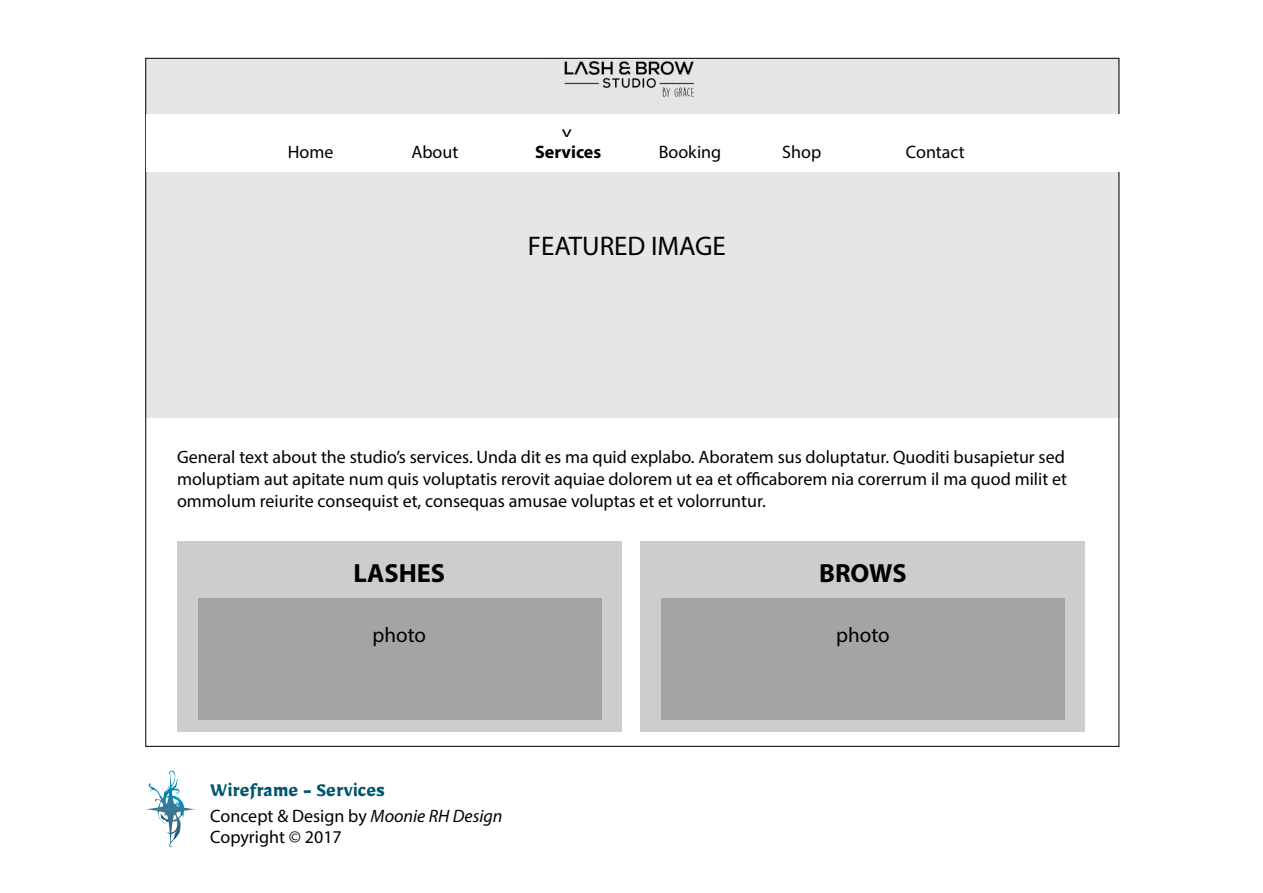
<style>
.page{position:relative;width:1263px;height:893px;background:#fff}
.page>*{position:absolute;margin:0;border:0;box-sizing:border-box;transform-origin:0 0}
.t1{font:27px "Myriad Pro";color:#000}
.t2{font:700 26.4px "Myriad Pro";color:#000}
.t3{font:700 22.05px "Mirza";color:#00556f;scale:.95 1}
.t4{font:21px "Myriad Pro";color:#000}
.t5{font:18px/21.6px "Myriad Pro";color:#000}
.t6{font:700 18px "Myriad Pro";color:#000}
.t7{font:15.75px "Myriad Pro";color:#000;scale:1.33 1}
.s1{font-style:italic}
</style>
<div class="page">
<svg style="left:145px;top:770px;width:51px;height:78px"></svg>
<div style="left:177px;top:541px;width:445px;height:190px;background:#cdcdcd"></div>
<div style="left:198px;top:598px;width:403px;height:122px;background:#a4a4a4"></div>
<div style="left:145px;top:58px;width:975px;height:360px;background:#e6e6e6"></div>
<div style="left:146px;top:115px;width:973px;height:57px;background:#fff"></div>
<img style="left:548px;top:58px;width:170px;height:39px">
<div style="left:641px;top:541px;width:444px;height:190px;background:#cdcdcd"></div>
<div style="left:662px;top:598px;width:403px;height:122px;background:#a4a4a4"></div>
<p class="t7" style="left:562px;top:122px;width:9px">v</p>
<p class="t5" style="left:288px;top:141px;width:47px">Home</p>
<p class="t5" style="left:411px;top:141px;width:48px">About</p>
<p class="t6" style="left:535px;top:141px;width:68px">Services</p>
<p class="t5" style="left:659px;top:141px;width:64px">Booking</p>
<p class="t5" style="left:782px;top:141px;width:40px">Shop</p>
<p class="t5" style="left:906px;top:141px;width:60px">Contact</p>
<h1 class="t1" style="left:528px;top:229px;width:200px">FEATURED IMAGE</h1>
<p class="t5" style="left:177px;top:446px;width:892px">General text about the studio’s services. Unda dit es ma quid explabo. Aboratem sus doluptatur. Quoditi busapietur sed moluptiam aut apitate num quis voluptatis rerovit aquiae dolorem ut ea et officaborem nia corerrum il ma quod milit et ommolum reiurite consequist et, consequas amusae voluptas et et volorruntur.</p>
<h2 class="t2" style="left:354px;top:556px;width:93px">LASHES</h2>
<p class="t4" style="left:373px;top:622px;width:55px">photo</p>
<p class="t3" style="left:210px;top:776px;width:185px">Wireframe - Services</p>
<p class="t5" style="left:210px;top:805px;width:294px">Concept &amp; Design by <span class="s1">Moonie RH Design<br></span>Copyright © 2017</p>
<h2 class="t2" style="left:819px;top:556px;width:89px">BROWS</h2>
<p class="t4" style="left:836px;top:622px;width:55px">photo</p>
</div>
